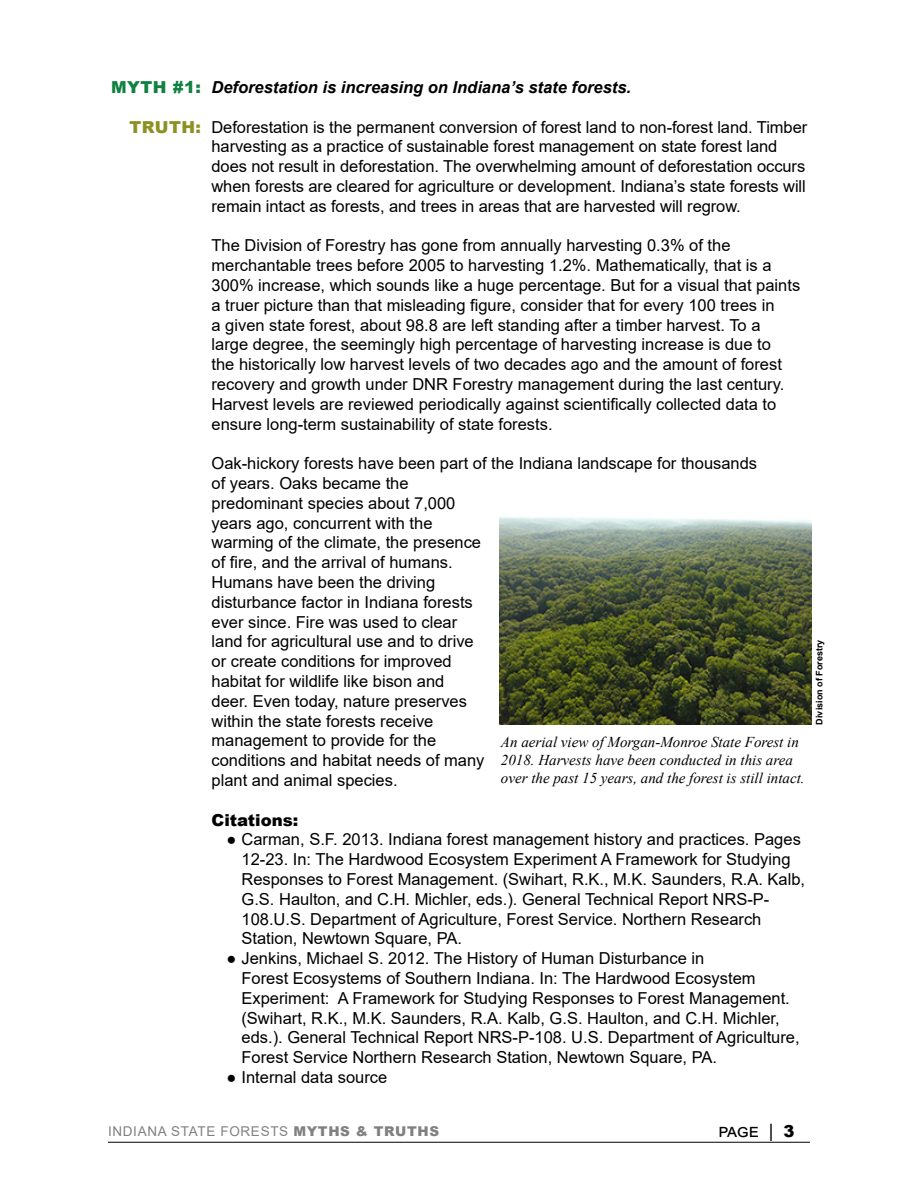
<style>
.page{position:relative;width:918px;height:1188px;background:#fff}
.page>*{position:absolute;margin:0;border:0;box-sizing:border-box;transform-origin:0 0}
.t1{font:18px "Arial";color:#000}
.t2{font:16.5px/19.8px "Arial";color:#000}
.t3{font:italic 700 16.5px "Arial";color:#000}
.t4{font:900 16.5px "Arial";color:#000}
.t5{font:900 16.5px "Arial";color:#0f8140}
.t6{font:900 16.5px "Arial";letter-spacing:.025em;color:#8c9122}
.t7{font:italic 15px/18px "Times New Roman";color:#000}
.t8{font:13.5px "Arial";letter-spacing:.05em;color:#000}
.t9{font:700 9px "Arial";color:#000}
.s1{font-weight:900}
.s2{font-weight:900;font-size:16.5px}
</style>
<div class="page">
<hr style="left:108px;top:1142px;width:702px;height:1px;background:#000">
<img style="left:500px;top:517px;width:311px;height:207px">
<p class="t5" style="left:111px;top:75px;width:91px">MYTH #1:</p>
<p class="t6" style="left:130px;top:115px;width:73px">TRUTH:</p>
<p class="t3" style="left:212px;top:76px;width:421px">Deforestation is increasing on Indiana’s state forests.</p>
<p class="t2" style="left:212px;top:117px;width:597px">Deforestation is the permanent conversion of forest land to non-forest land. Timber harvesting as a practice of sustainable forest management on state forest land does not result in deforestation. The overwhelming amount of deforestation occurs when forests are cleared for agriculture or development. Indiana’s state forests will remain intact as forests, and trees in areas that are harvested will regrow.</p>
<p class="t2" style="left:212px;top:236px;width:590px">The Division of Forestry has gone from annually harvesting 0.3% of the merchantable trees before 2005 to harvesting 1.2%. Mathematically, that is a 300% increase, which sounds like a huge percentage. But for a visual that paints a truer picture than that misleading figure, consider that for every 100 trees in<br>a given state forest, about 98.8 are left standing after a timber harvest. To a large degree, the seemingly high percentage of harvesting increase is due to<br>the historically low harvest levels of two decades ago and the amount of forest recovery and growth under DNR Forestry management during the last century.<br>Harvest levels are reviewed periodically against scientifically collected data to ensure long-term sustainability of state forests.</p>
<p class="t2" style="left:212px;top:453px;width:547px">Oak-hickory forests have been part of the Indiana landscape for thousands of years. Oaks became the<br>predominant species about 7,000<br>years ago, concurrent with the<br>warming of the climate, the presence<br>of fire, and the arrival of humans.<br>Humans have been the driving<br>disturbance factor in Indiana forests<br>ever since. Fire was used to clear<br>land for agricultural use and to drive<br>or create conditions for improved<br>habitat for wildlife like bison and<br>deer. Even today, nature preserves<br>within the state forests receive<br>management to provide for the<br>conditions and habitat needs of many<br>plant and animal species.</p>
<p class="t4" style="left:212px;top:808px;width:88px">Citations:</p>
<p class="t2" style="left:241px;top:830px;width:565px;text-indent:-15px">● Carman, S.F. 2013. Indiana forest management history and practices. Pages 12-23. In: The Hardwood Ecosystem Experiment A Framework for Studying Responses to Forest Management. (Swihart, R.K., M.K. Saunders, R.A. Kalb, G.S. Haulton, and C.H. Michler, eds.). General Technical Report NRS-P-108.U.S. Department of Agriculture, Forest Service. Northern Research Station, Newtown Square, PA.</p>
<p class="t2" style="left:241px;top:948px;width:560px;text-indent:-15px">● Jenkins, Michael S. 2012. The History of Human Disturbance in<br>Forest Ecosystems of Southern Indiana. In: The Hardwood Ecosystem Experiment: A Framework for Studying Responses to Forest Management. (Swihart, R.K., M.K. Saunders, R.A. Kalb, G.S. Haulton, and C.H. Michler, eds.). General Technical Report NRS-P-108. U.S. Department of Agriculture, Forest Service Northern Research Station, Newtown Square, PA.</p>
<p class="t2" style="left:226px;top:1067px;width:162px">● Internal data source</p>
<p class="t7" style="left:501px;top:733px;width:305px">An aerial view of Morgan-Monroe State Forest in<br>2018. Harvests have been conducted in this area over the past 15 years, and the forest is still intact.</p>
<p class="t9" style="left:813px;top:724px;width:86px;rotate:-90deg">Division of Forestry</p>
<p class="t8" style="left:108px;top:1122px;width:333px">INDIANA STATE FORESTS <span class="s1">MYTHS &amp; TRUTHS</span></p>
<p class="t1" style="left:718px;top:1118px;width:78px">page | <span class="s2">3</span></p>
</div>
